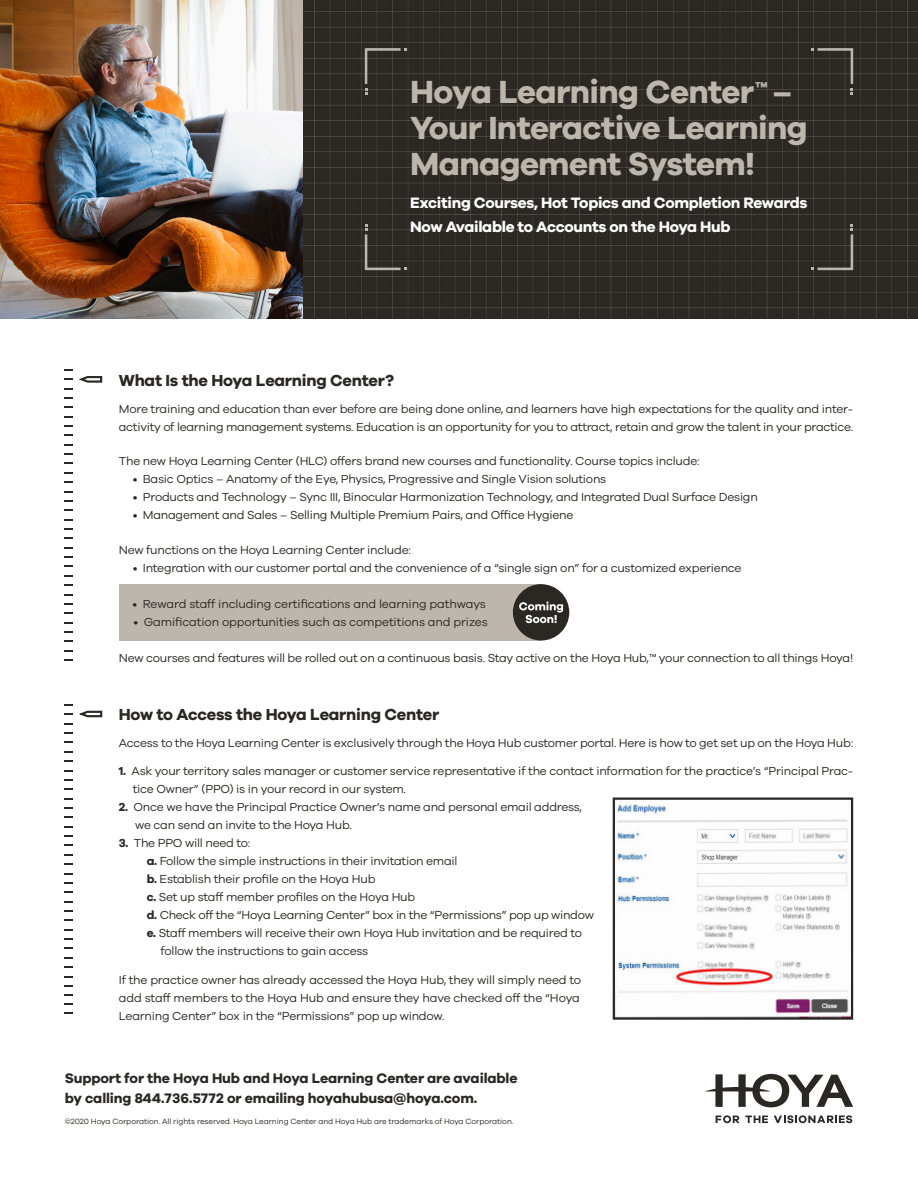
<style>
.page{position:relative;width:918px;height:1188px;background:#fff}
.page>*{position:absolute;margin:0;border:0;box-sizing:border-box;transform-origin:0 0}
.t1{font:700 33px "Galano Grotesque";letter-spacing:-.02em;color:#bcb6ad}
.t2{font:700 16.5px "Galano Grotesque";letter-spacing:-.015em;color:#2b2824}
.t3{font:700 15.6px/24px "Galano Grotesque";letter-spacing:-.02em;color:#fff}
.t4{font:700 14.25px "Galano Grotesque";letter-spacing:-.01em;color:#2b2824}
.t5{font:12px "Galano Grotesque";letter-spacing:-.02em;color:#2b2824}
.t6{font:7.8px "Galano Grotesque";letter-spacing:-.01em;color:#2b2824}
.s1{font-weight:700}
</style>
<div class="page">
<img style="left:303px;top:0;width:615px;height:318px">
<svg style="left:704px;top:1074px;width:149px;height:33px"></svg>
<svg style="left:716px;top:1115px;width:52px;height:8px"></svg>
<svg style="left:774px;top:1115px;width:78px;height:8px"></svg>
<img style="left:0;top:0;width:303px;height:318px">
<svg style="left:365px;top:48px;width:42px;height:47px;background:#3c3833"></svg>
<svg style="left:365px;top:224px;width:42px;height:46px;background:#3c3833"></svg>
<svg style="left:811px;top:48px;width:42px;height:47px;background:#3d3834"></svg>
<svg style="left:811px;top:224px;width:42px;height:46px;background:#3c3834"></svg>
<svg style="left:79px;top:376px;width:23px;height:7px"></svg>
<svg style="left:65px;top:481px;width:8px;height:2px"></svg>
<svg style="left:65px;top:631px;width:8px;height:2px"></svg>
<svg style="left:65px;top:472px;width:8px;height:2px"></svg>
<svg style="left:65px;top:622px;width:8px;height:2px"></svg>
<svg style="left:65px;top:453px;width:8px;height:2px"></svg>
<svg style="left:65px;top:603px;width:8px;height:2px"></svg>
<svg style="left:65px;top:434px;width:8px;height:2px"></svg>
<svg style="left:65px;top:584px;width:8px;height:2px"></svg>
<svg style="left:65px;top:416px;width:8px;height:2px"></svg>
<svg style="left:65px;top:397px;width:8px;height:2px"></svg>
<svg style="left:65px;top:547px;width:8px;height:2px"></svg>
<svg style="left:65px;top:378px;width:8px;height:2px"></svg>
<svg style="left:65px;top:528px;width:8px;height:2px"></svg>
<svg style="left:65px;top:659px;width:8px;height:2px"></svg>
<svg style="left:65px;top:509px;width:8px;height:2px"></svg>
<svg style="left:65px;top:612px;width:8px;height:2px"></svg>
<svg style="left:65px;top:444px;width:8px;height:2px"></svg>
<svg style="left:65px;top:425px;width:8px;height:2px"></svg>
<svg style="left:65px;top:575px;width:8px;height:2px"></svg>
<svg style="left:65px;top:406px;width:8px;height:2px"></svg>
<svg style="left:65px;top:556px;width:8px;height:2px"></svg>
<svg style="left:65px;top:537px;width:8px;height:2px"></svg>
<svg style="left:65px;top:369px;width:8px;height:2px"></svg>
<svg style="left:65px;top:519px;width:8px;height:2px"></svg>
<svg style="left:65px;top:640px;width:8px;height:2px"></svg>
<svg style="left:65px;top:650px;width:8px;height:2px"></svg>
<svg style="left:65px;top:500px;width:8px;height:2px"></svg>
<div style="left:120px;top:584px;width:421px;height:57px;background:#bcb6ad"></div>
<div style="left:513px;top:584px;width:56px;height:57px;background:#2b2824;border-radius:50%"></div>
<svg style="left:519px;top:602px;width:44px;height:21px"></svg>
<svg style="left:65px;top:751px;width:8px;height:2px"></svg>
<svg style="left:65px;top:901px;width:8px;height:2px"></svg>
<svg style="left:65px;top:966px;width:8px;height:2px"></svg>
<svg style="left:65px;top:891px;width:8px;height:2px"></svg>
<svg style="left:65px;top:723px;width:8px;height:2px"></svg>
<svg style="left:65px;top:1003px;width:8px;height:2px"></svg>
<svg style="left:65px;top:704px;width:8px;height:2px"></svg>
<svg style="left:65px;top:929px;width:8px;height:2px"></svg>
<svg style="left:65px;top:854px;width:8px;height:2px"></svg>
<svg style="left:65px;top:910px;width:8px;height:2px"></svg>
<svg style="left:65px;top:835px;width:8px;height:2px"></svg>
<svg style="left:65px;top:816px;width:8px;height:2px"></svg>
<svg style="left:65px;top:798px;width:8px;height:2px"></svg>
<svg style="left:65px;top:779px;width:8px;height:2px"></svg>
<svg style="left:65px;top:732px;width:8px;height:2px"></svg>
<svg style="left:65px;top:957px;width:8px;height:2px"></svg>
<svg style="left:65px;top:1012px;width:8px;height:2px"></svg>
<svg style="left:65px;top:882px;width:8px;height:2px"></svg>
<svg style="left:65px;top:713px;width:8px;height:2px"></svg>
<svg style="left:65px;top:938px;width:8px;height:2px"></svg>
<svg style="left:65px;top:994px;width:8px;height:2px"></svg>
<svg style="left:65px;top:863px;width:8px;height:2px"></svg>
<svg style="left:65px;top:919px;width:8px;height:2px"></svg>
<svg style="left:65px;top:826px;width:8px;height:2px"></svg>
<svg style="left:65px;top:807px;width:8px;height:2px"></svg>
<svg style="left:65px;top:788px;width:8px;height:2px"></svg>
<svg style="left:65px;top:760px;width:8px;height:2px"></svg>
<svg style="left:65px;top:985px;width:8px;height:2px"></svg>
<svg style="left:79px;top:711px;width:23px;height:6px"></svg>
<img style="left:616px;top:804px;width:234px;height:213px">
<div style="left:613px;top:798px;width:240px;height:222px;border:2px solid #2b2824"></div>
<p class="t1" style="left:410px;top:71px;width:384px">Hoya Learning Center<sup>™</sup> –</p>
<p class="t1" style="left:410px;top:107px;width:399px">Your Interactive Learning</p>
<p class="t1" style="left:410px;top:143px;width:346px">Management System!</p>
<p class="t3" style="left:410px;top:191px;width:399px">Exciting Courses, Hot Topics and Completion Rewards<br>Now Available to Accounts on the Hoya Hub</p>
<p class="t2" style="left:119px;top:370px;width:277px">What Is the Hoya Learning Center?</p>
<p class="t5" style="left:119px;top:402px;width:736px">More training and education than ever before are being done online, and learners have high expectations for the quality and inter-</p>
<p class="t5" style="left:119px;top:420px;width:736px">activity of learning management systems. Education is an opportunity for you to attract, retain and grow the talent in your practice.</p>
<p class="t5" style="left:119px;top:454px;width:582px">The new Hoya Learning Center (HLC) offers brand new courses and functionality. Course topics include:</p>
<p class="t5" style="left:133px;top:472px;width:475px">• Basic Optics – Anatomy of the Eye, Physics, Progressive and Single Vision solutions</p>
<p class="t5" style="left:133px;top:490px;width:627px">• Products and Technology – Sync III, Binocular Harmonization Technology, and Integrated Dual Surface Design</p>
<p class="t5" style="left:133px;top:508px;width:442px">• Management and Sales – Selling Multiple Premium Pairs, and Office Hygiene</p>
<p class="t5" style="left:119px;top:543px;width:294px">New functions on the Hoya Learning Center include:</p>
<p class="t5" style="left:133px;top:561px;width:610px">• Integration with our customer portal and the convenience of a “single sign on” for a customized experience</p>
<p class="t5" style="left:132px;top:597px;width:355px">• Reward staff including certifications and learning pathways</p>
<p class="t5" style="left:133px;top:615px;width:356px">• Gamification opportunities such as competitions and prizes</p>
<p class="t5" style="left:119px;top:651px;width:736px">New courses and features will be rolled out on a continuous basis. Stay active on the Hoya Hub,™ your connection to all things Hoya!</p>
<p class="t2" style="left:119px;top:704px;width:322px">How to Access the Hoya Learning Center</p>
<p class="t5" style="left:119px;top:735px;width:736px">Access to the Hoya Learning Center is exclusively through the Hoya Hub customer portal. Here is how to get set up on the Hoya Hub:</p>
<p class="t5" style="left:119px;top:764px;width:736px"><span class="s1">1.</span> Ask your territory sales manager or customer service representative if the contact information for the practice’s “Principal Prac-</p>
<p class="t5" style="left:133px;top:782px;width:275px">tice Owner” (PPO) is in your record in our system.</p>
<p class="t5" style="left:119px;top:800px;width:465px"><span class="s1">2.</span> Once we have the Principal Practice Owner’s name and personal email address,</p>
<p class="t5" style="left:135px;top:818px;width:218px">we can send an invite to the Hoya Hub.</p>
<p class="t5" style="left:119px;top:836px;width:133px"><span class="s1">3.</span> The PPO will need to:</p>
<p class="t5" style="left:147px;top:854px;width:312px"><span class="s1">a.</span> Follow the simple instructions in their invitation email</p>
<p class="t5" style="left:147px;top:872px;width:230px"><span class="s1">b.</span> Establish their profile on the Hoya Hub</p>
<p class="t5" style="left:147px;top:890px;width:270px"><span class="s1">c.</span> Set up staff member profiles on the Hoya Hub</p>
<p class="t5" style="left:147px;top:908px;width:449px"><span class="s1">d.</span> Check off the “Hoya Learning Center” box in the “Permissions” pop up window</p>
<p class="t5" style="left:147px;top:926px;width:437px"><span class="s1">e.</span> Staff members will receive their own Hoya Hub invitation and be required to</p>
<p class="t5" style="left:161px;top:944px;width:209px">follow the instructions to gain access</p>
<p class="t5" style="left:119px;top:972px;width:464px">If the practice owner has already accessed the Hoya Hub, they will simply need to</p>
<p class="t5" style="left:119px;top:990px;width:462px">add staff members to the Hoya Hub and ensure they have checked off the “Hoya</p>
<p class="t5" style="left:119px;top:1008px;width:327px">Learning Center” box in the “Permissions” pop up window.</p>
<p class="t4" style="left:65px;top:1069px;width:454px">Support for the Hoya Hub and Hoya Learning Center are available</p>
<p class="t4" style="left:65px;top:1089px;width:414px">by calling 844.736.5772 or emailing hoyahubusa@hoya.com.</p>
<p class="t6" style="left:65px;top:1117px;width:450px">©2020 Hoya Corporation. All rights reserved. Hoya Learning Center and Hoya Hub are trademarks of Hoya Corporation.</p>
</div>
